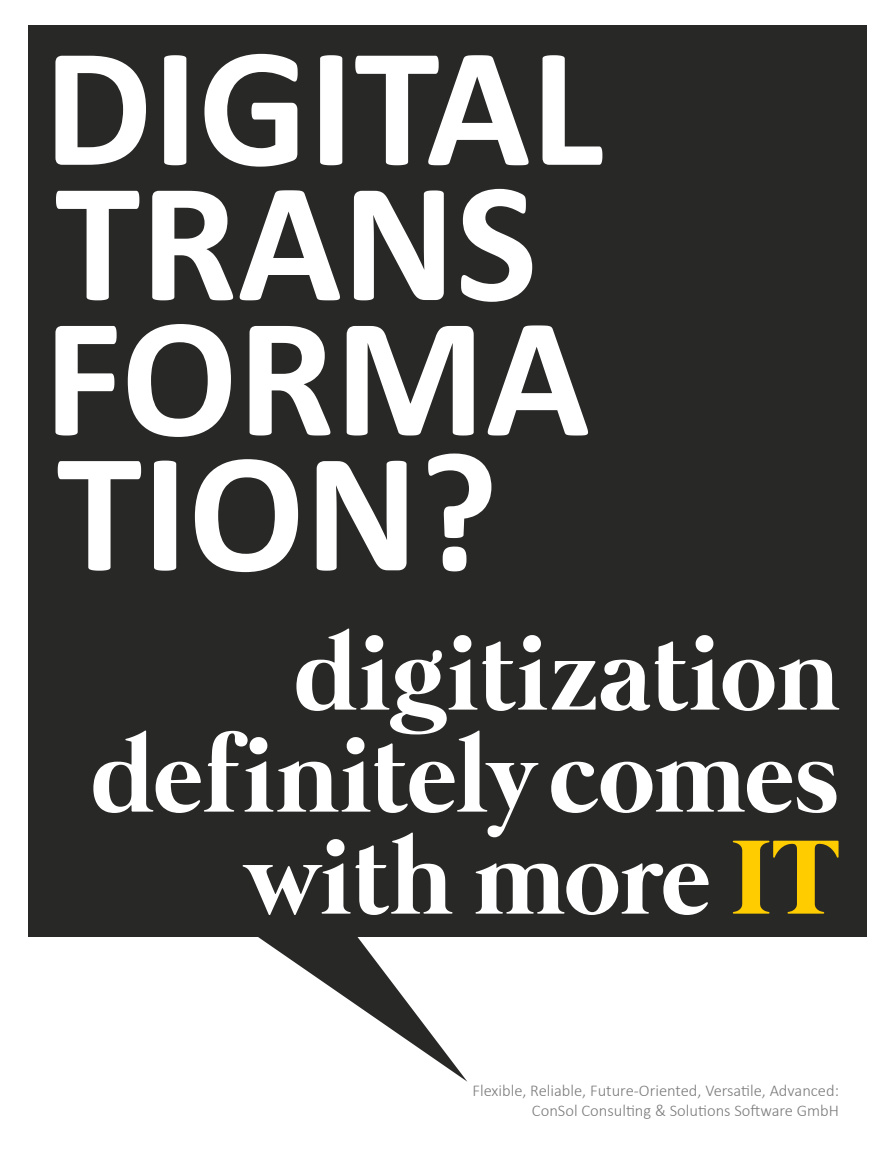
<style>
.page{position:relative;width:893px;height:1170px;background:#fff}
.page>*{position:absolute;margin:0;border:0;box-sizing:border-box;transform-origin:0 0}
.t1{font:700 172.5px/135px "Calibri";color:#fff}
.t2{font:700 108px/102px "Mermaid";letter-spacing:.01em;color:#fff;text-align:right}
.t3{font:300 16.5px/19.8px "Calibri";color:#7c7b7b;text-align:right}
.s1{color:#fc0}
</style>
<div class="page">
<svg style="left:94px;top:936px;width:373px;height:145px"></svg>
<div style="left:28px;top:26px;width:839px;height:910px;background:#282827"></div>
<h1 class="t1" style="left:44px;top:40px;width:561px">DIGITAL<br>TRANS<br>FORMA<br>TION?</h1>
<h2 class="t2" style="left:92px;top:630px;width:749px">digitization definitely comes with more <span class="s1">IT</span></h2>
<p class="t3" style="left:472px;top:1080px;width:368px">Flexible, Reliable, Future-Oriented, Versatile, Advanced:<br>ConSol Consulting &amp; Solutions Software GmbH</p>
</div>
